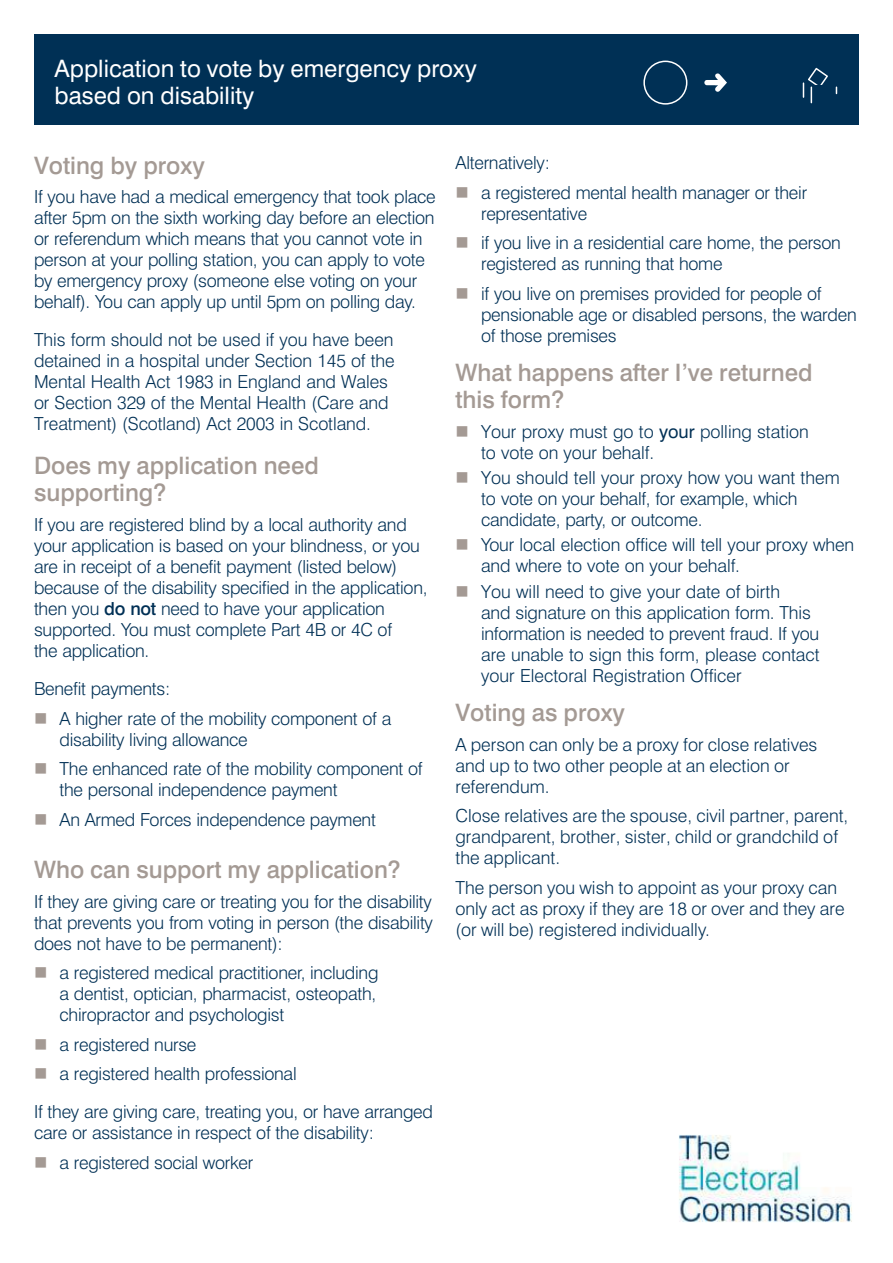
<style>
.page{position:relative;width:893px;height:1263px;background:#fff}
.page>*{position:absolute;margin:0;border:0;box-sizing:border-box;transform-origin:0 0}
.t1{font:500 24px/27px "Swiss 721 BT";color:#a49a94}
.t2{font:24px/27px "Swiss 721 BT";color:#fff}
.t3{font:300 18px/21px "Swiss 721 BT";letter-spacing:-.015em;color:#003055}
.s1{font-weight:500}
.s2{color:#a49a94}
.s3{font-weight:400}
</style>
<div class="page">
<div style="left:34px;top:34px;width:825px;height:91px;background:#003055"></div>
<div style="left:643px;top:61px;width:44px;height:44px;border:2px solid #fff;border-radius:50%"></div>
<svg style="left:704px;top:73px;width:23px;height:19px"></svg>
<svg style="left:803px;top:68px;width:25px;height:35px"></svg>
<img style="left:679px;top:1135px;width:173px;height:87px">
<p class="t2" style="left:55px;top:54px;width:424px">Application to vote by emergency proxy based on disability</p>
<h2 class="t1" style="left:34px;top:152px;width:172px">Voting by proxy</h2>
<p class="t3" style="left:34px;top:186px;width:403px">If you have had a medical emergency that took place after 5pm on the sixth working day before an election or referendum which means that you cannot vote in person at your polling station, you can apply to vote by emergency proxy (someone else voting on your behalf). You can apply up until 5pm on polling day.</p>
<p class="t3" style="left:34px;top:329px;width:362px">This form should not be used if you have been detained in a hospital under Section 145 of the Mental Health Act 1983 in England and Wales or Section 329 of the Mental Health (Care and Treatment) (Scotland) Act 2003 in Scotland.</p>
<h2 class="t1" style="left:34px;top:452px;width:286px">Does my application need supporting?</h2>
<p class="t3" style="left:34px;top:514px;width:395px">If you are registered blind by a local authority and your application is based on your blindness, or you are in receipt of a benefit payment (listed below) because of the disability specified in the application, then you <span class="s1">do not</span> need to have your application supported. You must complete Part 4B or 4C of<br>the application.</p>
<p class="t3" style="left:34px;top:678px;width:138px">Benefit payments:</p>
<p class="t3" style="left:60px;top:707px;width:333px;text-indent:-26px"><span class="s2">■</span> A higher rate of the mobility component of a disability living allowance</p>
<p class="t3" style="left:60px;top:758px;width:365px;text-indent:-26px"><span class="s2">■</span> The enhanced rate of the mobility component of the personal independence payment</p>
<p class="t3" style="left:34px;top:808px;width:343px"><span class="s2">■</span> An Armed Forces independence payment</p>
<h2 class="t1" style="left:34px;top:856px;width:368px">Who can support my application?</h2>
<p class="t3" style="left:34px;top:890px;width:400px;text-align:justify">If they are giving care or treating you for the disability that prevents you from voting in person (the disability does not have to be permanent):</p>
<p class="t3" style="left:60px;top:962px;width:320px;text-align:justify;text-indent:-26px"><span class="s2">■</span> a registered medical practitioner, including a dentist, optician, pharmacist, osteopath, chiropractor and psychologist</p>
<p class="t3" style="left:34px;top:1033px;width:164px"><span class="s2">■</span> a registered nurse</p>
<p class="t3" style="left:34px;top:1063px;width:264px"><span class="s2">■</span> a registered health professional</p>
<p class="t3" style="left:34px;top:1101px;width:400px">If they are giving care, treating you, or have arranged care or assistance in respect of the disability:</p>
<p class="t3" style="left:34px;top:1151px;width:221px"><span class="s2">■</span> a registered social worker</p>
<p class="t3" style="left:456px;top:152px;width:96px">Alternatively:</p>
<p class="t3" style="left:481px;top:182px;width:328px;text-indent:-26px"><span class="s2">■</span> a registered mental health manager or their representative</p>
<p class="t3" style="left:481px;top:232px;width:361px;text-indent:-26px"><span class="s2">■</span> if you live in a residential care home, the person registered as running that home</p>
<p class="t3" style="left:481px;top:283px;width:377px;text-indent:-26px"><span class="s2">■</span> if you live on premises provided for people of pensionable age or disabled persons, the warden of those premises</p>
<h2 class="t1" style="left:455px;top:359px;width:358px">What happens after I’ve returned this form?</h2>
<p class="t3" style="left:481px;top:421px;width:329px;text-indent:-26px"><span class="s2">■</span> Your proxy must go to <span class="s3">your</span> polling station to vote on your behalf.</p>
<p class="t3" style="left:481px;top:467px;width:360px;text-indent:-26px"><span class="s2">■</span> You should tell your proxy how you want them to vote on your behalf, for example, which candidate, party, or outcome.</p>
<p class="t3" style="left:481px;top:534px;width:375px;text-indent:-26px"><span class="s2">■</span> Your local election office will tell your proxy when and where to vote on your behalf.</p>
<p class="t3" style="left:481px;top:581px;width:340px;text-indent:-26px"><span class="s2">■</span> You will need to give your date of birth<br>and signature on this application form. This information is needed to prevent fraud. If you are unable to sign this form, please contact your Electoral Registration Officer</p>
<h2 class="t1" style="left:455px;top:699px;width:171px">Voting as proxy</h2>
<p class="t3" style="left:455px;top:734px;width:363px">A person can only be a proxy for close relatives and up to two other people at an election or referendum.</p>
<p class="t3" style="left:455px;top:805px;width:394px">Close relatives are the spouse, civil partner, parent, grandparent, brother, sister, child or grandchild of the applicant.</p>
<p class="t3" style="left:455px;top:877px;width:391px">The person you wish to appoint as your proxy can only act as proxy if they are 18 or over and they are (or will be) registered individually.</p>
</div>
